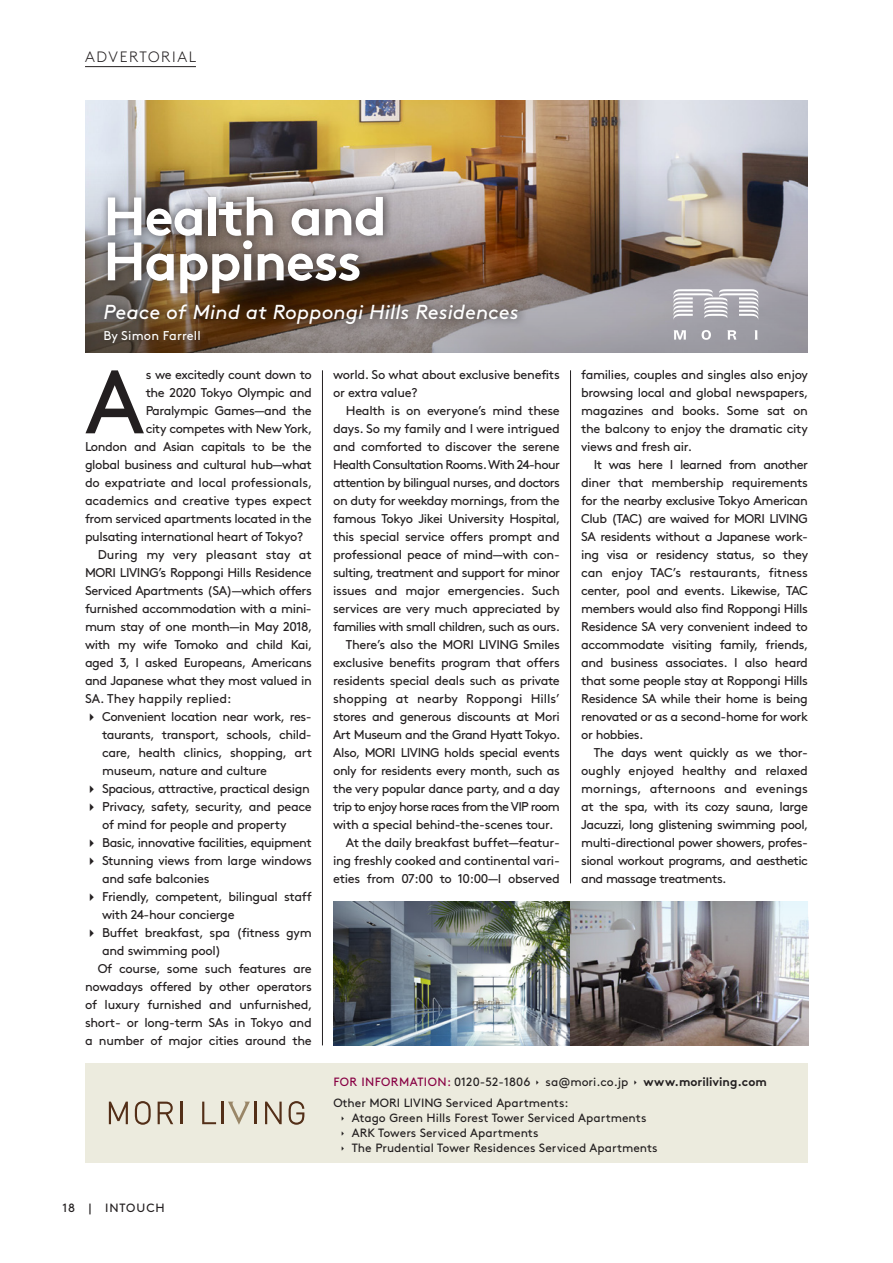
<style>
.page{position:relative;width:893px;height:1263px;background:#fff}
.page>*{position:absolute;margin:0;border:0;box-sizing:border-box;transform-origin:0 0}
.Advertorial_Body_Tex{font:89.85px "Brown Std";color:#231f20}
.Advertorial_Title{font:700 54px/45px "Brown Std";letter-spacing:-.025em;color:#fff}
.Advertorial_Deck{font:italic 20.25px "Brown Std";letter-spacing:.005em;color:#fff}
.t1{font:300 15px "Brown Std";letter-spacing:.11em;color:#231f20}
.Advertorial_Body_Tex-2{font:12.75px/18px "Brown Std";letter-spacing:-.03em;color:#231f20;text-align:justify}
.Advertorial_Body_Tex-3{font:12.75px "Brown Std";letter-spacing:-.01em;color:#231f20}
.Advertorial_Deck-2{font:12.75px "Brown Std";letter-spacing:.01em;color:#fff}
.Advertorial_Body_Sub{font:12px "Brown Std";color:#231f20}
.Advertorial_Body_Sub-2{font:12px "Brown Std";letter-spacing:.025em;color:#880043}
.Advertorial_Body_Sub-3{font:700 12px "Brown Std";color:#231f20}
.Advertorial_Body_Sub-4{font:12px "Brown Std";letter-spacing:.075em;color:#231f20}
.s1{color:#231f20}
</style>
<div class="page">
<hr style="left:85px;top:66px;width:111px;height:1px;background:#231f20">
<img style="left:85px;top:100px;width:723px;height:62px">
<img style="left:85px;top:162px;width:723px;height:190px">
<img style="left:333px;top:901px;width:475px;height:144px">
<hr style="left:322px;top:370px;width:1px;height:675px;background:#231f20">
<hr style="left:570px;top:370px;width:1px;height:513px;background:#231f20">
<div style="left:98px;top:188px;width:430px;height:164px;background:#231f20;opacity:.7"></div>
<div style="left:85px;top:1063px;width:723px;height:99px;background:#ecebde"></div>
<svg style="left:109px;top:1101px;width:19px;height:23px"></svg>
<svg style="left:135px;top:1101px;width:16px;height:24px"></svg>
<hr style="left:181px;top:1101px;width:2px;height:23px;background:#532f18">
<svg style="left:265px;top:1101px;width:17px;height:23px"></svg>
<svg style="left:289px;top:1101px;width:15px;height:24px"></svg>
<svg style="left:202px;top:1101px;width:14px;height:23px"></svg>
<hr style="left:254px;top:1101px;width:2px;height:23px;background:#532f18">
<hr style="left:222px;top:1101px;width:2px;height:23px;background:#532f18">
<svg style="left:158px;top:1101px;width:15px;height:23px"></svg>
<svg style="left:228px;top:1101px;width:22px;height:24px"></svg>
<svg style="left:673px;top:289px;width:85px;height:31px"></svg>
<svg style="left:674px;top:330px;width:12px;height:10px"></svg>
<svg style="left:702px;top:330px;width:9px;height:10px"></svg>
<svg style="left:728px;top:330px;width:8px;height:10px"></svg>
<svg style="left:755px;top:330px;width:3px;height:10px"></svg>
<svg style="left:571px;top:901px;width:237px;height:75px"></svg>
<p class="t1" style="left:85px;top:49px;width:113px">ADVERTORIAL</p>
<p class="Advertorial_Title" style="left:104px;top:194px;width:285px">Health and<br>Happiness</p>
<p class="Advertorial_Deck" style="left:104px;top:300px;width:417px">Peace of Mind at Roppongi Hills Residences</p>
<p class="Advertorial_Deck-2" style="left:104px;top:328px;width:99px">By Simon Farrell</p>
<p class="Advertorial_Body_Tex" style="left:85px;top:350px;width:61px">A</p>
<p class="Advertorial_Body_Tex-2" style="left:146px;top:366px;width:168px">s we excitedly count down to</p>
<p class="Advertorial_Body_Tex-2" style="left:146px;top:384px;width:168px">the 2020 Tokyo Olympic and</p>
<p class="Advertorial_Body_Tex-2" style="left:146px;top:402px;width:168px">Paralympic Games—and the</p>
<p class="Advertorial_Body_Tex-2" style="left:146px;top:420px;width:168px">city competes with New York,</p>
<p class="Advertorial_Body_Tex-2" style="left:85px;top:438px;width:228px">London and Asian capitals to be the</p>
<p class="Advertorial_Body_Tex-2" style="left:85px;top:456px;width:228px">global business and cultural hub—what</p>
<p class="Advertorial_Body_Tex-3" style="left:85px;top:475px;width:229px">do expatriate and local professionals,</p>
<p class="Advertorial_Body_Tex-3" style="left:85px;top:493px;width:228px">academics and creative types expect</p>
<p class="Advertorial_Body_Tex-2" style="left:85px;top:510px;width:228px">from serviced apartments located in the</p>
<p class="Advertorial_Body_Tex-2" style="left:85px;top:528px;width:220px">pulsating international heart of Tokyo?</p>
<p class="Advertorial_Body_Tex-2" style="left:85px;top:546px;width:229px;text-indent:13px">During my very pleasant stay at MORI LIVING’s Roppongi Hills Residence Serviced Apartments (SA)—which offers furnished accommodation with a mini&shy;mum stay of one month—in May 2018, with my wife Tomoko and child Kai, aged 3, I asked Europeans, Americans and Japanese what they most valued in SA. They happily replied:</p>
<p class="Advertorial_Body_Tex-2" style="left:102px;top:708px;width:211px">Convenient location near work, res&shy;taurants, transport, schools, child&shy;care, health clinics, shopping, art museum, nature and culture</p>
<p class="Advertorial_Body_Tex-2" style="left:102px;top:780px;width:209px">Spacious, attractive, practical design</p>
<p class="Advertorial_Body_Tex-2" style="left:102px;top:798px;width:211px">Privacy, safety, security, and peace of mind for people and property</p>
<p class="Advertorial_Body_Tex-2" style="left:102px;top:834px;width:211px">Basic, innovative facilities, equipment</p>
<p class="Advertorial_Body_Tex-2" style="left:102px;top:852px;width:211px">Stunning views from large windows and safe balconies</p>
<p class="Advertorial_Body_Tex-2" style="left:102px;top:888px;width:211px">Friendly, competent, bilingual staff with 24-hour concierge</p>
<p class="Advertorial_Body_Tex-2" style="left:102px;top:924px;width:211px">Buffet breakfast, spa (fitness gym and swimming pool)</p>
<p class="Advertorial_Body_Tex-2" style="left:85px;top:960px;width:229px;text-indent:13px">Of course, some such features are nowadays offered by other operators of luxury furnished and unfurnished, short- or long-term SAs in Tokyo and a number of major cities around the</p>
<p class="Advertorial_Body_Tex-2" style="left:333px;top:366px;width:228px">world. So what about exclusive benefits or extra value?</p>
<p class="Advertorial_Body_Tex-2" style="left:333px;top:402px;width:229px;text-indent:13px">Health is on everyone’s mind these days. So my family and I were intrigued and comforted to discover the serene Health Consultation Rooms. With 24-hour attention by bilingual nurses, and doctors on duty for weekday mornings, from the famous Tokyo Jikei University Hospital, this special service offers prompt and professional peace of mind—with con&shy;sulting, treatment and support for minor issues and major emergencies. Such services are very much appreciated by families with small children, such as ours.</p>
<p class="Advertorial_Body_Tex-2" style="left:333px;top:636px;width:229px;text-indent:13px">There’s also the MORI LIVING Smiles exclusive benefits program that offers residents special deals such as private shopping at nearby Roppongi Hills’ stores and generous discounts at Mori Art Museum and the Grand Hyatt Tokyo.<br>Also, MORI LIVING holds special events only for residents every month, such as the very popular dance party, and a day trip to enjoy horse races from the VIP room with a special behind-the-scenes tour.</p>
<p class="Advertorial_Body_Tex-2" style="left:333px;top:834px;width:228px;text-indent:13px">At the daily breakfast buffet—featur&shy;ing freshly cooked and continental vari&shy;eties from 07:00 to 10:00—I observed</p>
<p class="Advertorial_Body_Tex-2" style="left:581px;top:366px;width:229px">families, couples and singles also enjoy browsing local and global newspapers, magazines and books. Some sat on the balcony to enjoy the dramatic city views and fresh air.</p>
<p class="Advertorial_Body_Tex-2" style="left:581px;top:456px;width:229px;text-indent:13px">It was here I learned from another diner that membership requirements for the nearby exclusive Tokyo American Club (TAC) are waived for MORI LIVING SA residents without a Japanese work&shy;ing visa or residency status, so they can enjoy TAC’s restaurants, fitness center, pool and events. Likewise, TAC members would also find Roppongi Hills Residence SA very convenient indeed to accommodate visiting family, friends, and business associates. I also heard that some people stay at Roppongi Hills Residence SA while their home is being renovated or as a second-home for work or hobbies.</p>
<p class="Advertorial_Body_Tex-2" style="left:581px;top:744px;width:229px;text-indent:13px">The days went quickly as we thor&shy;oughly enjoyed healthy and relaxed mornings, afternoons and evenings at the spa, with its cozy sauna, large Jacuzzi, long glistening swimming pool, multi-directional power showers, profes&shy;sional workout programs, and aesthetic and massage treatments.</p>
<p class="Advertorial_Body_Sub-4" style="left:62px;top:1200px;width:104px">18 | INTOUCH</p>
<p class="Advertorial_Body_Sub-2" style="left:333px;top:1074px;width:198px">FOR INFORMATION: <span class="s1">0120-52-1806</span></p>
<p class="Advertorial_Body_Sub" style="left:546px;top:1074px;width:84px">sa@mori.co.jp</p>
<p class="Advertorial_Body_Sub-3" style="left:644px;top:1074px;width:125px">www.moriliving.com</p>
<p class="Advertorial_Body_Sub" style="left:333px;top:1096px;width:237px">Other MORI LIVING Serviced Apartments:</p>
<p class="Advertorial_Body_Sub" style="left:352px;top:1111px;width:296px">Atago Green Hills Forest Tower Serviced Apartments</p>
<p class="Advertorial_Body_Sub" style="left:352px;top:1126px;width:188px">ARK Towers Serviced Apartments</p>
<p class="Advertorial_Body_Sub" style="left:352px;top:1141px;width:307px">The Prudential Tower Residences Serviced Apartments</p>
</div>
